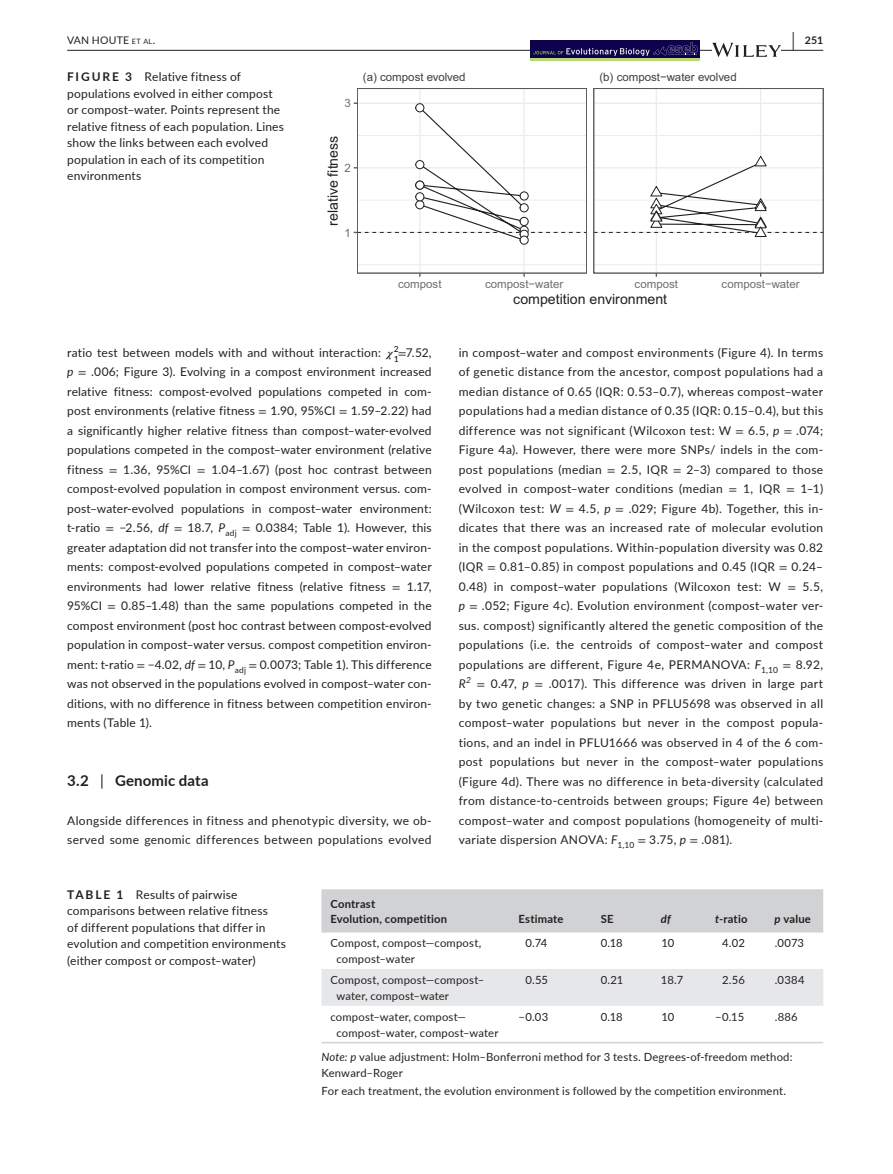
<style>
.page{position:relative;width:893px;height:1174px;background:#fff}
.page>*{position:absolute;margin:0;border:0;box-sizing:border-box;transform-origin:0 0}
.t1{font:700 19.5px "Lato";color:#231f20;scale:.48 1}
.t2{font:700 15px "Lato";letter-spacing:.01em;color:#231f20}
.t3{font:14.1px "Arial";color:#231f20}
.t4{font:12px/19.5px "Lato";letter-spacing:.015em;color:#231f20;text-align:justify}
.t5{font:11.55px "Arial";color:#6d6e71}
.t6{font:11.55px "Arial";color:#3f3f40}
.t7{font:11.25px/15.8px "Lato";letter-spacing:.015em;color:#231f20}
.t8{font:700 11.25px/15.8px "Lato";letter-spacing:.015em;color:#231f20}
.t9{font:italic 700 11.25px "Lato";color:#231f20}
.t10{font:10.5px "Lato";letter-spacing:.02em;color:#231f20}
.t11{font:700 10.5px "Lato";color:#231f20}
.t12{font:italic 8.4px "Lato";color:#231f20}
.s1{font-size:7.35px}
.s2{font-weight:700}
.s3{font-family:"STIX Math";font-style:italic;color:#000}
.s4{font-family:"STIX"}
.s5{font-style:italic}
.s6{font-weight:400}
</style>
<div class="page">
<hr style="left:67px;top:50px;width:756px;height:1px;background:#231f20">
<div style="left:531px;top:40px;width:169px;height:21px;background:#0d024c"></div>
<hr style="left:531px;top:58px;width:169px;height:3px;background:#bad976">
<svg style="left:533px;top:43px;width:164px;height:13px"></svg>
<svg style="left:712px;top:43px;width:69px;height:14px"></svg>
<hr style="left:357px;top:264px;width:230px;height:1px;background:#ececee">
<hr style="left:419px;top:88px;width:1px;height:185px;background:#ececee">
<hr style="left:523px;top:88px;width:2px;height:185px;background:#ececee">
<div style="left:357px;top:88px;width:230px;height:185px;border:1px solid #57585a"></div>
<hr style="left:594px;top:264px;width:229px;height:1px;background:#ececee">
<hr style="left:594px;top:135px;width:229px;height:1px;background:#ececee">
<hr style="left:594px;top:102px;width:229px;height:2px;background:#ececee">
<hr style="left:656px;top:88px;width:1px;height:185px;background:#ececee">
<hr style="left:760px;top:88px;width:1px;height:185px;background:#ececee">
<svg style="left:596px;top:156px;width:225px;height:81px"></svg>
<svg style="left:354px;top:102px;width:233px;height:140px"></svg>
<div style="left:321px;top:889px;width:502px;height:43px;background:#d1d2d4"></div>
<div style="left:321px;top:969px;width:502px;height:36px;background:#e6e7e9"></div>
<hr style="left:321px;top:1041px;width:188px;height:2px;background:#d1d2d4">
<hr style="left:509px;top:1041px;width:83px;height:2px;background:#d1d2d4">
<hr style="left:592px;top:1041px;width:60px;height:2px;background:#d1d2d4">
<hr style="left:652px;top:1041px;width:54px;height:2px;background:#d1d2d4">
<hr style="left:706px;top:1041px;width:59px;height:2px;background:#d1d2d4">
<hr style="left:765px;top:1041px;width:58px;height:2px;background:#d1d2d4">
<h1 class="t1" style="left:792px;top:25px;width:7px">|</h1>
<p class="t10" style="left:67px;top:33px;width:90px">VAN HOUTE <span class="s1">et al</span>.</p>
<p class="t11" style="left:805px;top:33px;width:20px">251</p>
<p class="t4" style="left:67px;top:68px;width:218px;line-height:16.5px;text-align:left"><span class="s2">FIGURE 3</span> Relative fitness of populations evolved in either compost or compost–water. Points represent the relative fitness of each population. Lines show the links between each evolved population in each of its competition environments</p>
<p class="t6" style="left:363px;top:70px;width:104px">(a) compost evolved</p>
<p class="t6" style="left:599px;top:70px;width:139px">(b) compost−water evolved</p>
<p class="t5" style="left:344px;top:96px;width:8px">3</p>
<p class="t3" style="left:324px;top:226px;width:92px;rotate:-90deg">relative fitness</p>
<p class="t5" style="left:344px;top:160px;width:8px">2</p>
<p class="t5" style="left:344px;top:225px;width:8px">1</p>
<p class="t5" style="left:398px;top:276px;width:45px">compost</p>
<p class="t5" style="left:485px;top:276px;width:80px">compost−water</p>
<p class="t5" style="left:635px;top:276px;width:45px">compost</p>
<p class="t5" style="left:722px;top:276px;width:80px">compost−water</p>
<p class="t3" style="left:513px;top:290px;width:155px">competition environment</p>
<p class="t4" style="left:67px;top:342px;width:333px">ratio test between models with and without interaction: <span class="s3">𝜒</span><sup>2</sup></p>
<p class="t4" style="left:67px;top:342px;width:366px;text-indent:327px"><sub>1</sub><span class="s4">=</span>7.52, <span class="s5">p</span> <span class="s4">=</span> .006; Figure 3). Evolving in a compost environment increased relative fitness: compost-evolved populations competed in com&shy;post environments (relative fitness <span class="s4">=</span> 1.90, 95%CI <span class="s4">=</span> 1.59–2.22) had a significantly higher relative fitness than compost–water-evolved populations competed in the compost–water environment (relative fitness <span class="s4">=</span> 1.36, 95%CI <span class="s4">=</span> 1.04–1.67) (post hoc contrast between compost-evolved population in compost environment versus. com&shy;post–water-evolved populations in compost–water environment: t-ratio <span class="s4">=</span> −2.56, <span class="s5">df</span> <span class="s4">=</span> 18.7, <span class="s5">P</span><sub>adj</sub> <span class="s4">=</span> 0.0384; Table 1). However, this greater adaptation did not transfer into the compost–water environ&shy;ments: compost-evolved populations competed in compost–water environments had lower relative fitness (relative fitness <span class="s4">=</span> 1.17, 95%CI <span class="s4">=</span> 0.85–1.48) than the same populations competed in the compost environment (post hoc contrast between compost-evolved population in compost–water versus. compost competition environ&shy;ment: t-ratio <span class="s4">=</span> −4.02, <span class="s5">df</span> <span class="s4">=</span> 10, <span class="s5">P</span><sub>adj</sub> <span class="s4">=</span> 0.0073; Table 1). This difference was not observed in the populations evolved in compost–water con&shy;ditions, with no difference in fitness between competition environ&shy;ments (Table 1).</p>
<p class="t2" style="left:67px;top:769px;width:143px">3.2 <span class="s6">|</span> Genomic data</p>
<p class="t4" style="left:67px;top:810px;width:366px">Alongside differences in fitness and phenotypic diversity, we ob&shy;served some genomic differences between populations evolved</p>
<p class="t4" style="left:459px;top:342px;width:366px">in compost–water and compost environments (Figure 4). In terms of genetic distance from the ancestor, compost populations had a median distance of 0.65 (IQR: 0.53–0.7), whereas compost–water populations had a median distance of 0.35 (IQR: 0.15–0.4), but this difference was not significant (Wilcoxon test: W <span class="s4">=</span> 6.5, <span class="s5">p</span> <span class="s4">=</span> .074; Figure 4a). However, there were more SNPs/ indels in the com&shy;post populations (median <span class="s4">=</span> 2.5, IQR <span class="s4">=</span> 2–3) compared to those evolved in compost–water conditions (median <span class="s4">=</span> 1, IQR <span class="s4">=</span> 1–1) (Wilcoxon test: <span class="s5">W</span> <span class="s4">=</span> 4.5, <span class="s5">p</span> <span class="s4">=</span> .029; Figure 4b). Together, this in&shy;dicates that there was an increased rate of molecular evolution in the compost populations. Within-population diversity was 0.82 (IQR <span class="s4">=</span> 0.81–0.85) in compost populations and 0.45 (IQR <span class="s4">=</span> 0.24– 0.48) in compost–water populations (Wilcoxon test: W <span class="s4">=</span> 5.5, <span class="s5">p</span> <span class="s4">=</span> .052; Figure 4c). Evolution environment (compost–water ver&shy;sus. compost) significantly altered the genetic composition of the populations (i.e. the centroids of compost–water and compost populations are different, Figure 4e, PERMANOVA: <span class="s5">F</span><sub>1,10</sub> <span class="s4">=</span> 8.92, <span class="s5">R</span></p>
<p class="t12" style="left:466px;top:674px;width:6px">2</p>
<p class="t4" style="left:459px;top:674px;width:366px;text-indent:18px"><span class="s4">=</span> 0.47, <span class="s5">p</span> <span class="s4">=</span> .0017). This difference was driven in large part by two genetic changes: a SNP in PFLU5698 was observed in all compost–water populations but never in the compost popula&shy;tions, and an indel in PFLU1666 was observed in 4 of the 6 com&shy;post populations but never in the compost–water populations (Figure 4d). There was no difference in beta-diversity (calculated from distance-to-centroids between groups; Figure 4e) between compost–water and compost populations (homogeneity of multi&shy;variate dispersion ANOVA: <span class="s5">F</span><sub>1,10</sub> <span class="s4">=</span> 3.75, <span class="s5">p</span> <span class="s4">=</span> .081).</p>
<p class="t4" style="left:67px;top:885px;width:220px;line-height:16.5px;text-align:left"><span class="s2">TABLE 1</span> Results of pairwise comparisons between relative fitness<br>of different populations that differ in evolution and competition environments (either compost or compost–water)</p>
<p class="t8" style="left:330px;top:895px;width:118px">Contrast<br>Evolution, competition</p>
<p class="t8" style="left:518px;top:911px;width:47px">Estimate</p>
<p class="t8" style="left:601px;top:911px;width:14px">SE</p>
<p class="t9" style="left:661px;top:911px;width:11px">df</p>
<p class="t8" style="left:715px;top:911px;width:34px"><span class="s5">t</span>-ratio</p>
<p class="t8" style="left:774px;top:911px;width:38px"><span class="s5">p</span> value</p>
<p class="t7" style="left:336px;top:934px;width:146px;text-indent:-6px">Compost, compost—compost, compost–water</p>
<p class="t7" style="left:525px;top:934px;width:23px">0.74</p>
<p class="t7" style="left:601px;top:934px;width:24px">0.18</p>
<p class="t7" style="left:661px;top:934px;width:14px">10</p>
<p class="t7" style="left:722px;top:934px;width:24px">4.02</p>
<p class="t7" style="left:775px;top:934px;width:31px">.0073</p>
<p class="t7" style="left:336px;top:971px;width:149px;text-indent:-6px">Compost, compost—compost– water, compost–water</p>
<p class="t7" style="left:525px;top:971px;width:24px">0.55</p>
<p class="t7" style="left:601px;top:971px;width:24px">0.21</p>
<p class="t7" style="left:661px;top:971px;width:24px">18.7</p>
<p class="t7" style="left:722px;top:971px;width:24px">2.56</p>
<p class="t7" style="left:775px;top:971px;width:31px">.0384</p>
<p class="t7" style="left:336px;top:1008px;width:164px;text-indent:-6px">compost–water, compost— compost–water, compost–water</p>
<p class="t7" style="left:518px;top:1008px;width:31px">−0.03</p>
<p class="t7" style="left:601px;top:1008px;width:24px">0.18</p>
<p class="t7" style="left:661px;top:1008px;width:14px">10</p>
<p class="t7" style="left:715px;top:1008px;width:31px">−0.15</p>
<p class="t7" style="left:775px;top:1008px;width:25px">.886</p>
<p class="t7" style="left:321px;top:1049px;width:473px"><span class="s5">Note: p</span> value adjustment: Holm–Bonferroni method for 3 tests. Degrees-of-freedom method:<br>Kenward–Roger</p>
<p class="t7" style="left:321px;top:1082px;width:466px">For each treatment, the evolution environment is followed by the competition environment.</p>
</div>
